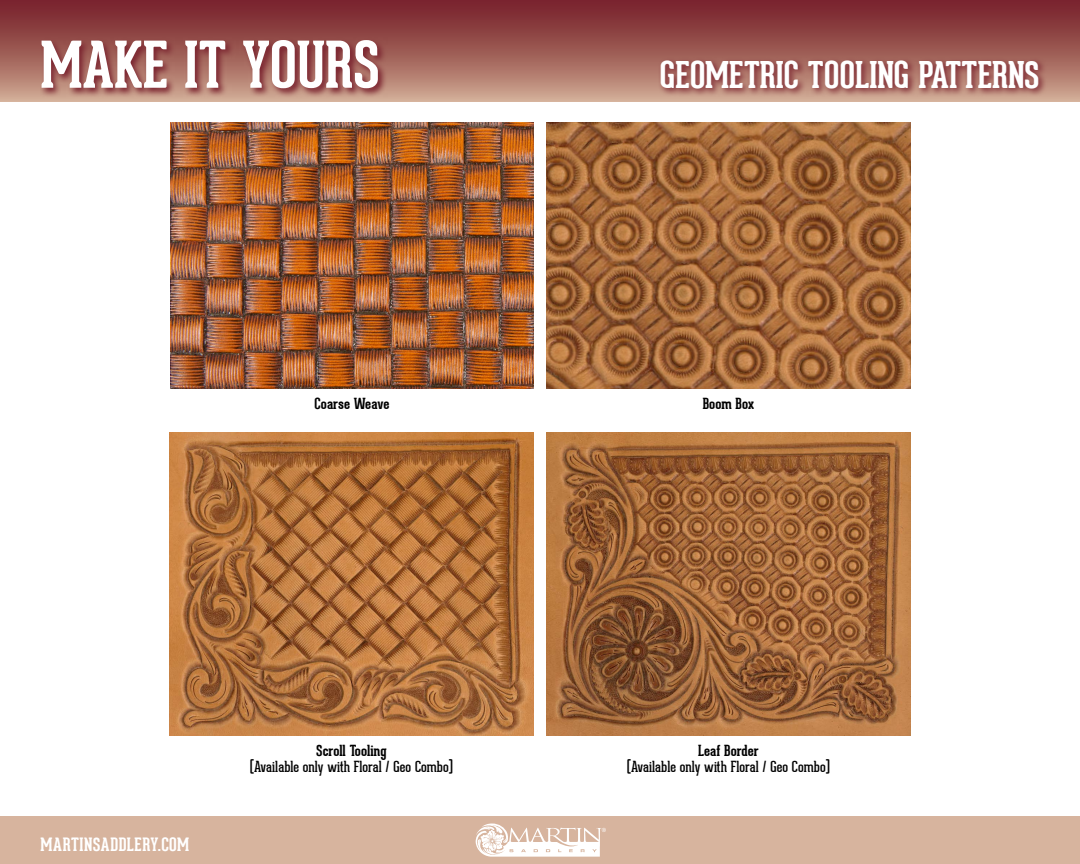
<style>
.page{position:relative;width:1080px;height:864px;background:#fff}
.page>*{position:absolute;margin:0;border:0;box-sizing:border-box;transform-origin:0 0}
.t1{font:700 63px "Geared Slab";color:#fff}
.t2{font:700 36px "Geared Slab";color:#fff}
.t3{font:700 18px "Geared Slab";letter-spacing:.02em;color:#fff}
.t4{font:15px "Geared Slab";color:#000}
.t5{font:700 15px "Geared Slab";color:#000}
</style>
<div class="page">
<div style="left:0;top:817px;width:1080px;height:47px;background:#d7b49e"></div>
<div style="left:0;top:0;width:1080px;height:101px;background:linear-gradient(to bottom,#721924,#cca48d)"></div>
<svg style="left:475px;top:824px;width:131px;height:33px"></svg>
<img style="left:170px;top:122px;width:364px;height:267px">
<svg style="left:40px;top:38px;width:347px;height:60px;background:#9a5753"></svg>
<svg style="left:658px;top:57px;width:390px;height:40px;background:#a1615c"></svg>
<img style="left:169px;top:432px;width:365px;height:304px">
<img style="left:546px;top:432px;width:365px;height:304px">
<img style="left:546px;top:122px;width:365px;height:267px">
<h1 class="t1" style="left:40px;top:25px;width:341px">MAKE IT YOURS</h1>
<h2 class="t2" style="left:660px;top:52px;width:381px">GEOMETRIC TOOLING PATTERNS</h2>
<p class="t5" style="left:314px;top:394px;width:76px">Coarse Weave</p>
<p class="t5" style="left:703px;top:394px;width:53px">Boom Box</p>
<p class="t3" style="left:40px;top:833px;width:150px">MARTINSADDLERY.COM</p>
<p class="t5" style="left:316px;top:741px;width:72px">Scroll Tooling</p>
<p class="t4" style="left:250px;top:758px;width:204px">(Available only with Floral / Geo Combo)</p>
<p class="t5" style="left:698px;top:741px;width:62px">Leaf Border</p>
<p class="t4" style="left:627px;top:758px;width:204px">(Available only with Floral / Geo Combo)</p>
</div>
